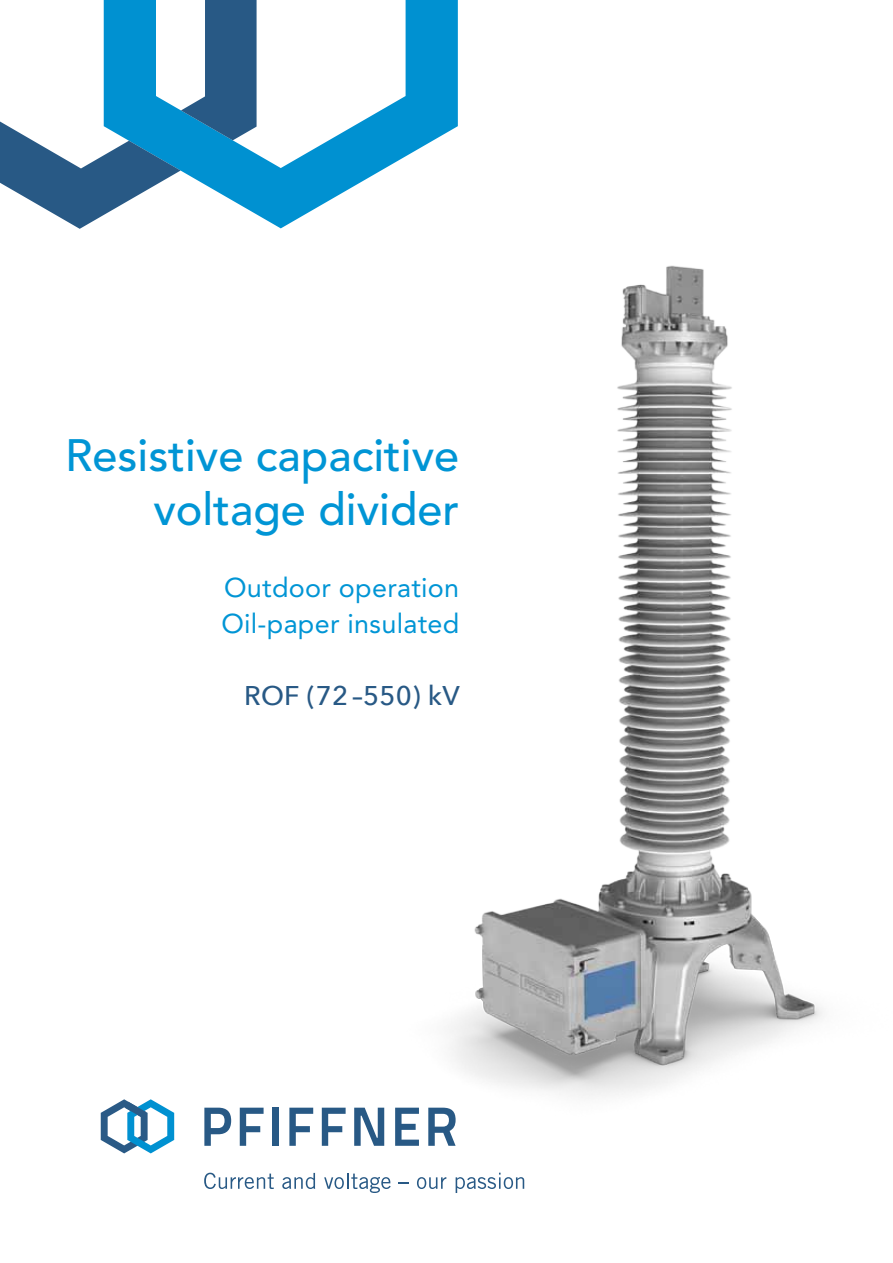
<style>
.page{position:relative;width:893px;height:1263px;background:#fff}
.page>*{position:absolute;margin:0;border:0;box-sizing:border-box;transform-origin:0 0}
.t1{font:500 45px/54px "Avenir LT Std";color:#0095d5;text-align:right}
.t2{font:27px/36px "Avenir LT Std";letter-spacing:.01em;color:#0095d5}
.t3{font:500 27px "Avenir Next";letter-spacing:.01em;color:#285985}
</style>
<div class="page">
<svg style="left:257px;top:0;width:201px;height:228px"></svg>
<svg style="left:0;top:0;width:257px;height:229px"></svg>
<svg style="left:204px;top:1173px;width:70px;height:16px"></svg>
<svg style="left:282px;top:1173px;width:33px;height:16px"></svg>
<svg style="left:324px;top:1173px;width:67px;height:20px"></svg>
<svg style="left:417px;top:1177px;width:29px;height:12px"></svg>
<svg style="left:456px;top:1173px;width:68px;height:20px"></svg>
<svg style="left:204px;top:1108px;width:27px;height:38px"></svg>
<svg style="left:240px;top:1108px;width:24px;height:38px"></svg>
<div style="left:272px;top:1108px;width:7px;height:38px;background:#285985"></div>
<svg style="left:289px;top:1108px;width:24px;height:38px"></svg>
<svg style="left:322px;top:1108px;width:24px;height:38px"></svg>
<svg style="left:101px;top:1099px;width:73px;height:54px"></svg>
<img style="left:346px;top:219px;width:477px;height:927px">
<h1 class="t1" style="left:65px;top:430px;width:396px">Resistive capacitive voltage divider</h1>
<p class="t2" style="left:221px;top:570px;width:239px">Outdoor operation<br>Oil-paper insulated</p>
<p class="t3" style="left:244px;top:673px;width:217px">ROF (72–550) kV</p>
</div>
